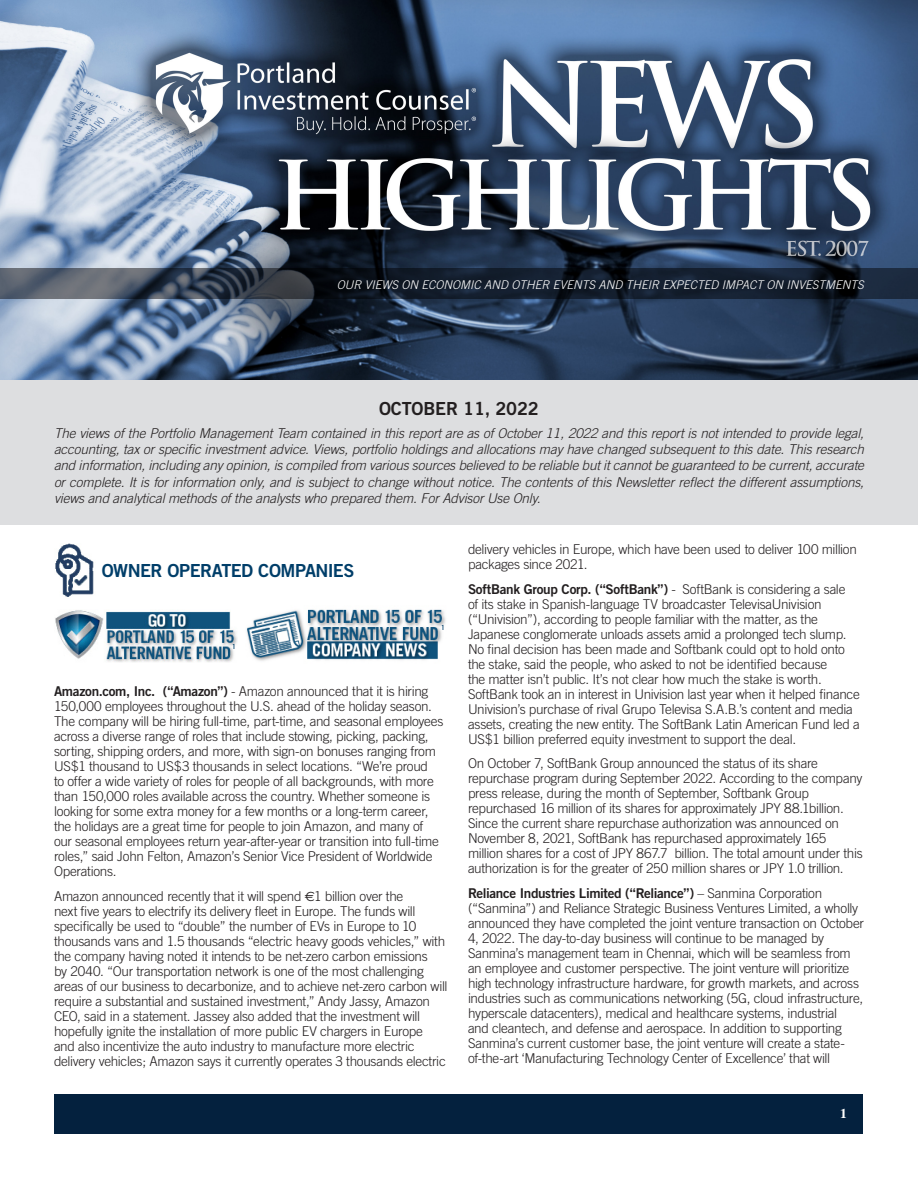
<style>
.page{position:relative;width:918px;height:1188px;background:#fff}
.page>*{position:absolute;margin:0;border:0;box-sizing:border-box;transform-origin:0 0}
.Article_-_Body{font:18px "Trade Gothic Bold Two";letter-spacing:-.035em;color:#003e69}
.t1{font:18px "Trade Gothic Bold Two";letter-spacing:-.01em;color:#231f20}
.Article_-_Body-2{font:300 13.5px/15px "Trade Gothic";letter-spacing:-.025em;color:#231f20}
.t2{font:italic 300 13.5px/16.2px "Trade Gothic";letter-spacing:-.01em;color:#231f20;text-align:justify}
.t3{font:700 13.5px "Times";color:#fff}
.t4{font:italic 300 12px "Trade Gothic";color:#fff}
.t5{font:7.05px "Trade Gothic Bold Cond Twenty";color:#003e69}
.s1{font-family:"Trade Gothic Bold Two";font-weight:400}
.s2{font-family:"Euro Sans";font-weight:400}
</style>
<div class="page">
<div style="left:55px;top:1094px;width:808px;height:39px;background:#04213e"></div>
<img style="left:0;top:0;width:918px;height:380px">
<svg style="left:0;top:268px;width:918px;height:31px;background:#232c39"></svg>
<img style="left:55px;top:543px;width:39px;height:54px">
<div style="left:0;top:380px;width:918px;height:145px;background:#dddee0"></div>
<img style="left:247px;top:609px;width:199px;height:52px">
<img style="left:55px;top:610px;width:182px;height:52px">
<p class="t4" style="left:337px;top:277px;width:529px">OUR VIEWS ON ECONOMIC AND OTHER EVENTS AND THEIR EXPECTED IMPACT ON INVESTMENTS</p>
<p class="t1" style="left:379px;top:397px;width:161px">OCTOBER 11, 2022</p>
<p class="t2" style="left:54px;top:425px;width:812px">The views of the Portfolio Management Team contained in this report are as of October 11, 2022 and this report is not intended to provide legal, accounting, tax or specific investment advice. Views, portfolio holdings and allocations may have changed subsequent to this date. This research and information, including any opinion, is compiled from various sources believed to be reliable but it cannot be guaranteed to be current, accurate or complete. It is for information only, and is subject to change without notice. The contents of this Newsletter reflect the different assumptions, views and analytical methods of the analysts who prepared them. For Advisor Use Only.</p>
<p class="Article_-_Body" style="left:102px;top:560px;width:254px">OWNER OPERATED COMPANIES</p>
<p class="t5" style="left:233px;top:643px;width:5px">1</p>
<p class="t5" style="left:442px;top:623px;width:5px">1</p>
<p class="Article_-_Body-2" style="left:54px;top:684px;width:391px"><span class="s1">Amazon.com, Inc. (“Amazon”)</span> - Amazon announced that it is hiring 150,000 employees throughout the U.S. ahead of the holiday season.<br>The company will be hiring full-time, part-time, and seasonal employees across a diverse range of roles that include stowing, picking, packing, sorting, shipping orders, and more, with sign-on bonuses ranging from US$1 thousand to US$3 thousands in select locations. “We’re proud<br>to offer a wide variety of roles for people of all backgrounds, with more than 150,000 roles available across the country. Whether someone is looking for some extra money for a few months or a long-term career, the holidays are a great time for people to join Amazon, and many of our seasonal employees return year-after-year or transition into full-time roles,” said John Felton, Amazon’s Senior Vice President of Worldwide Operations.</p>
<p class="Article_-_Body-2" style="left:54px;top:888px;width:395px">Amazon announced recently that it will spend <span class="s2">€</span>1 billion over the<br>next five years to electrify its delivery fleet in Europe. The funds will specifically be used to “double” the number of EVs in Europe to 10 thousands vans and 1.5 thousands “electric heavy goods vehicles,” with the company having noted it intends to be net-zero carbon emissions<br>by 2040. “Our transportation network is one of the most challenging areas of our business to decarbonize, and to achieve net-zero carbon will require a substantial and sustained investment,” Andy Jassy, Amazon CEO, said in a statement. Jassey also added that the investment will hopefully ignite the installation of more public EV chargers in Europe<br>and also incentivize the auto industry to manufacture more electric delivery vehicles; Amazon says it currently operates 3 thousands electric</p>
<p class="Article_-_Body-2" style="left:468px;top:541px;width:390px">delivery vehicles in Europe, which have been used to deliver 100 million packages since 2021.</p>
<p class="Article_-_Body-2" style="left:468px;top:581px;width:394px"><span class="s1">SoftBank Group Corp. (“SoftBank”)</span> - SoftBank is considering a sale<br>of its stake in Spanish-language TV broadcaster TelevisaUnivision (“Univision”), according to people familiar with the matter, as the Japanese conglomerate unloads assets amid a prolonged tech slump.<br>No final decision has been made and Softbank could opt to hold onto the stake, said the people, who asked to not be identified because<br>the matter isn’t public. It’s not clear how much the stake is worth.<br>SoftBank took an in interest in Univision last year when it helped finance Univision’s purchase of rival Grupo Televisa S.A.B.’s content and media assets, creating the new entity. The SoftBank Latin American Fund led a US$1 billion preferred equity investment to support the deal.</p>
<p class="Article_-_Body-2" style="left:468px;top:756px;width:396px">On October 7, SoftBank Group announced the status of its share repurchase program during September 2022. According to the company press release, during the month of September, Softbank Group repurchased 16 million of its shares for approximately JPY 88.1billion.<br>Since the current share repurchase authorization was announced on November 8, 2021, SoftBank has repurchased approximately 165 million shares for a cost of JPY 867.7 billion. The total amount under this authorization is for the greater of 250 million shares or JPY 1.0 trillion.</p>
<p class="Article_-_Body-2" style="left:468px;top:886px;width:397px"><span class="s1">Reliance Industries Limited (“Reliance”)</span> – Sanmina Corporation (“Sanmina”) and Reliance Strategic Business Ventures Limited, a wholly announced they have completed the joint venture transaction on October 4, 2022. The day-to-day business will continue to be managed by Sanmina’s management team in Chennai, which will be seamless from an employee and customer perspective. The joint venture will prioritize high technology infrastructure hardware, for growth markets, and across industries such as communications networking (5G, cloud infrastructure, hyperscale datacenters), medical and healthcare systems, industrial<br>and cleantech, and defense and aerospace. In addition to supporting Sanmina’s current customer base, the joint venture will create a state&shy;of-the-art ‘Manufacturing Technology Center of Excellence’ that will</p>
<p class="t3" style="left:840px;top:1100px;width:8px">1</p>
</div>
